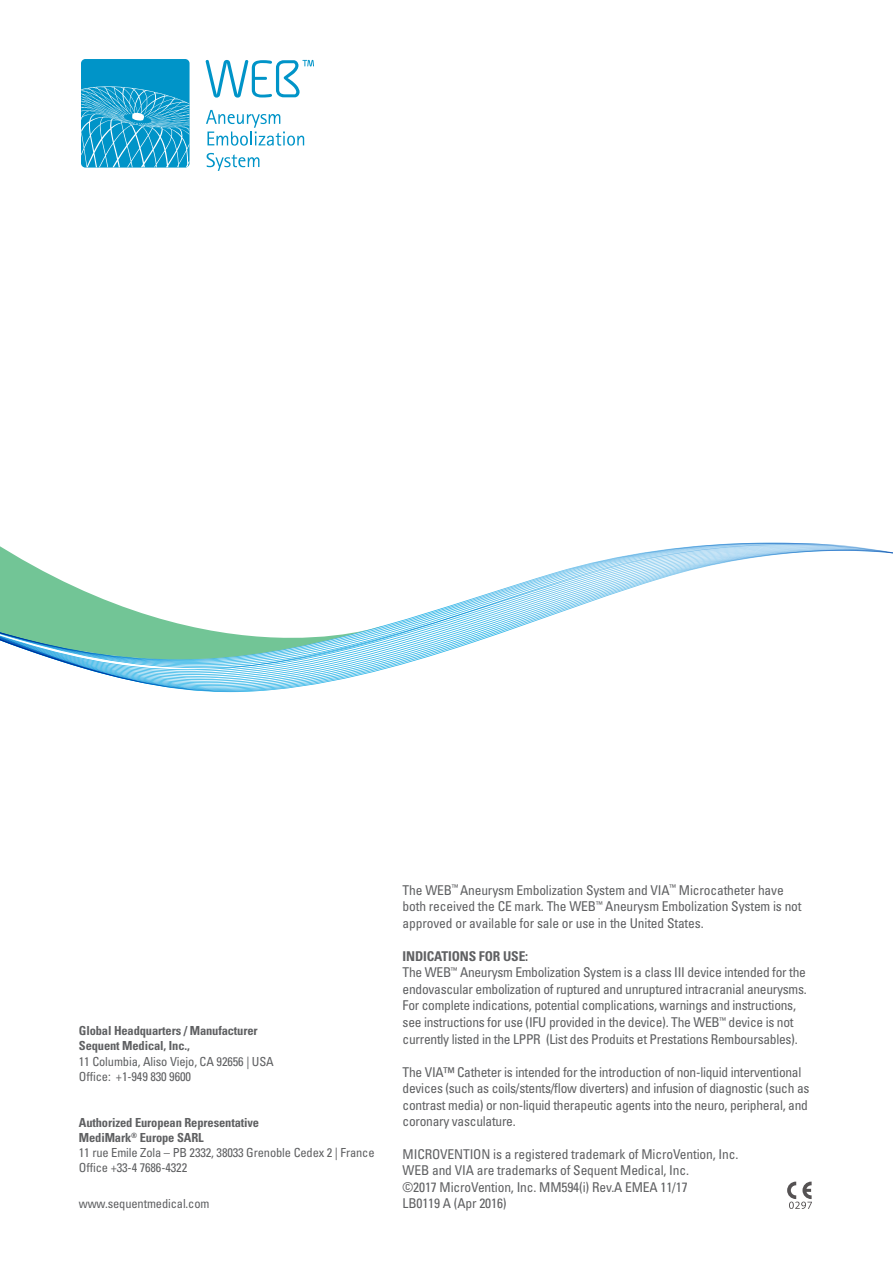
<style>
.page{position:relative;width:893px;height:1263px;background:#fff}
.page>*{position:absolute;margin:0;border:0;box-sizing:border-box;transform-origin:0 0}
.t1{font:condensed 13.5px/16.5px "Univers LT Std";letter-spacing:-.02em;color:#5f6062}
.t2{font:condensed 12.45px/15.3px "Univers LT Std";letter-spacing:-.01em;color:#5f6062}
.t3{font:700 condensed 12.45px/15.3px "Univers LT Std";letter-spacing:-.01em;color:#5f6062}
.s1{font-weight:700}
</style>
<div class="page">
<svg style="left:0;top:549px;width:893px;height:143px"></svg>
<svg style="left:787px;top:1181px;width:25px;height:28px"></svg>
<div style="left:81px;top:59px;width:109px;height:109px;background:#0094c8;border-radius:4px"></div>
<svg style="left:81px;top:86px;width:108px;height:81px"></svg>
<svg style="left:205px;top:60px;width:109px;height:38px"></svg>
<svg style="left:206px;top:110px;width:98px;height:36px"></svg>
<svg style="left:207px;top:153px;width:52px;height:18px"></svg>
<p class="t3" style="left:79px;top:1023px;width:180px">Global Headquarters / Manufacturer<br>Sequent Medical, Inc.,</p>
<p class="t2" style="left:79px;top:1053px;width:197px">11 Columbia, Aliso Viejo, CA 92656 | USA<br>Office: +1-949 830 9600</p>
<p class="t2" style="left:79px;top:1114px;width:297px"><span class="s1">Authorized European Representative<br>MediMark</span><sup>®</sup> <span class="s1">Europe SARL<br></span>11 rue Emile Zola – PB 2332, 38033 Grenoble Cedex 2 | France Office +33-4 7686-4322</p>
<p class="t2" style="left:79px;top:1196px;width:132px">www.sequentmedical.com</p>
<p class="t1" style="left:403px;top:882px;width:401px">The WEB<sup>™</sup> Aneurysm Embolization System and VIA<sup>™</sup> Microcatheter have both received the CE mark. The WEB<sup>™</sup> Aneurysm Embolization System is not approved or available for sale or use in the United States.</p>
<p class="t1" style="left:403px;top:948px;width:406px"><span class="s1">INDICATIONS FOR USE:<br></span>The WEB<sup>™</sup> Aneurysm Embolization System is a class III device intended for the endovascular embolization of ruptured and unruptured intracranial aneurysms.<br>For complete indications, potential complications, warnings and instructions, see instructions for use (IFU provided in the device). The WEB<sup>™</sup> device is not currently listed in the LPPR (List des Produits et Prestations Remboursables).</p>
<p class="t1" style="left:403px;top:1063px;width:408px">The VIA™ Catheter is intended for the introduction of non-liquid interventional devices (such as coils/stents/flow diverters) and infusion of diagnostic (such as contrast media) or non-liquid therapeutic agents into the neuro, peripheral, and coronary vasculature.</p>
<p class="t1" style="left:403px;top:1146px;width:337px">MICROVENTION is a registered trademark of MicroVention, Inc.<br>WEB and VIA are trademarks of Sequent Medical, Inc.<br>©2017 MicroVention, Inc. MM594(i) Rev.A EMEA 11/17<br>LB0119 A (Apr 2016)</p>
</div>
